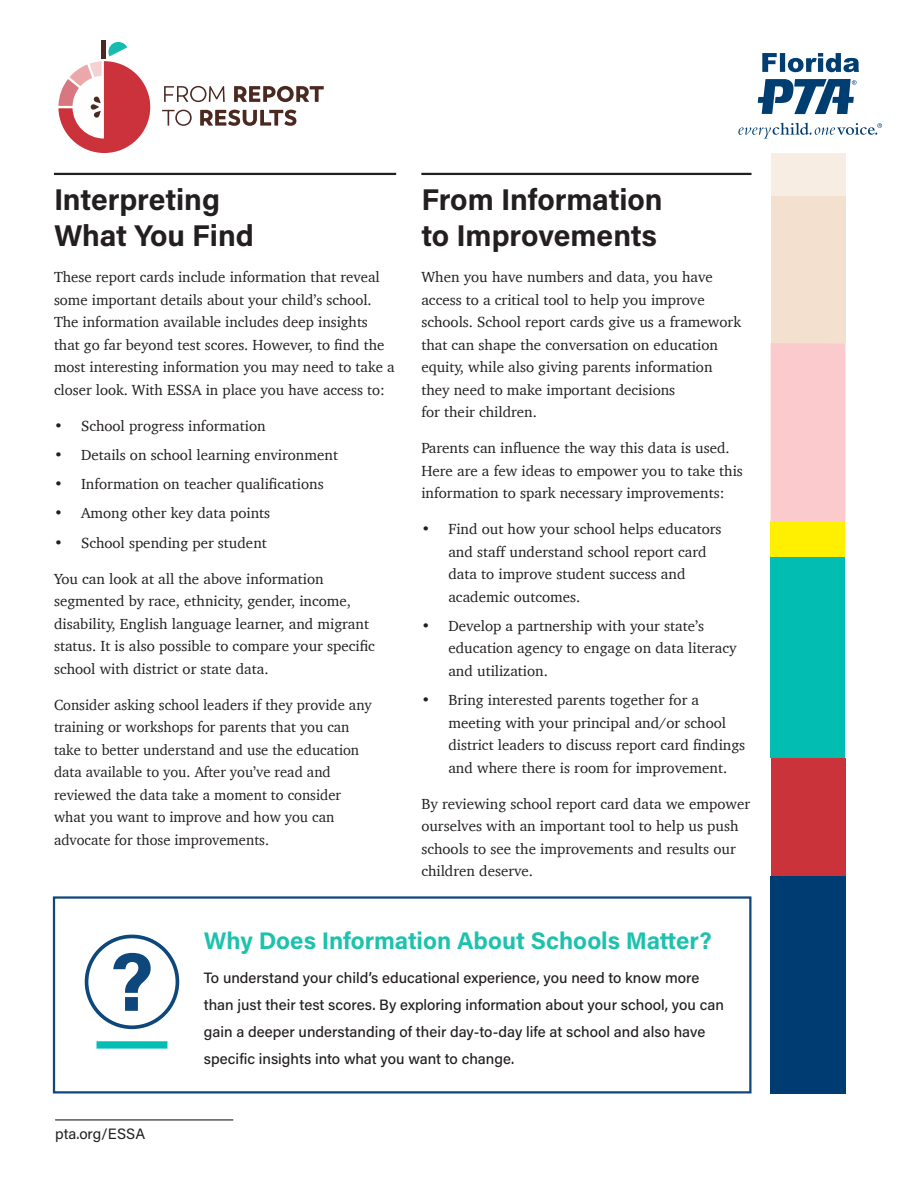
<style>
.page{position:relative;width:918px;height:1188px;background:#fff}
.page>*{position:absolute;margin:0;border:0;box-sizing:border-box;transform-origin:0 0}
.t1{font:700 30px/36px "Acumin Pro";letter-spacing:-.005em;color:#231f20}
.t2{font:700 24px "Acumin Pro";color:#1cc2ad}
.t3{font:15px/22.5px "Charter";color:#231f20}
.t4{font:500 15px/27px "Acumin Pro";color:#231f20}
.t5{font:15px "Acumin Pro";color:#231f20}
</style>
<div class="page">
<hr style="left:54px;top:173px;width:342px;height:2px;background:#231f20">
<hr style="left:421px;top:173px;width:331px;height:2px;background:#231f20">
<svg style="left:164px;top:86px;width:61px;height:16px"></svg>
<svg style="left:234px;top:86px;width:90px;height:16px"></svg>
<svg style="left:162px;top:110px;width:30px;height:16px"></svg>
<svg style="left:200px;top:110px;width:96px;height:16px"></svg>
<hr style="left:102px;top:40px;width:4px;height:19px;background:#4b2921">
<svg style="left:58px;top:41px;width:92px;height:112px"></svg>
<div style="left:53px;top:896px;width:699px;height:198px;border:2px solid #0d477c"></div>
<hr style="left:55px;top:1119px;width:178px;height:1px;background:#231f20">
<div style="left:771px;top:153px;width:75px;height:44px;background:#f8ede3"></div>
<div style="left:771px;top:197px;width:75px;height:146px;background:#f3e0cf"></div>
<div style="left:771px;top:343px;width:74px;height:178px;background:#facacc"></div>
<div style="left:771px;top:521px;width:74px;height:36px;background:#ffef00"></div>
<div style="left:771px;top:557px;width:74px;height:201px;background:#02beb2"></div>
<div style="left:771px;top:758px;width:75px;height:118px;background:#cb333b"></div>
<div style="left:771px;top:876px;width:75px;height:218px;background:#003c71"></div>
<svg style="left:738px;top:123px;width:144px;height:16px"></svg>
<svg style="left:758px;top:79px;width:99px;height:35px"></svg>
<svg style="left:762px;top:53px;width:97px;height:19px"></svg>
<svg style="left:113px;top:953px;width:38px;height:58px"></svg>
<div style="left:85px;top:935px;width:94px;height:94px;border:4px solid #0d477c;border-radius:50%"></div>
<div style="left:97px;top:1041px;width:70px;height:8px;background:#03bfb3"></div>
<h1 class="t1" style="left:54px;top:180px;width:201px">Interpreting<br>What You Find</h1>
<p class="t3" style="left:54px;top:266px;width:342px">These report cards include information that reveal some important details about your child’s school.<br>The information available includes deep insights that go far beyond test scores. However, to find the most interesting information you may need to take a closer look. With ESSA in place you have access to:</p>
<p class="t3" style="left:54px;top:414px;width:213px">• School progress information</p>
<p class="t3" style="left:54px;top:443px;width:286px">• Details on school learning environment</p>
<p class="t3" style="left:54px;top:473px;width:271px">• Information on teacher qualifications</p>
<p class="t3" style="left:54px;top:502px;width:218px">• Among other key data points</p>
<p class="t3" style="left:54px;top:531px;width:214px">• School spending per student</p>
<p class="t3" style="left:54px;top:567px;width:322px">You can look at all the above information segmented by race, ethnicity, gender, income, disability, English language learner, and migrant status. It is also possible to compare your specific school with district or state data.</p>
<p class="t3" style="left:54px;top:693px;width:319px">Consider asking school leaders if they provide any training or workshops for parents that you can take to better understand and use the education data available to you. After you’ve read and reviewed the data take a moment to consider what you want to improve and how you can advocate for those improvements.</p>
<h1 class="t1" style="left:421px;top:180px;width:243px">From Information to Improvements</h1>
<p class="t3" style="left:421px;top:266px;width:321px">When you have numbers and data, you have access to a critical tool to help you improve schools. School report cards give us a framework that can shape the conversation on education equity, while also giving parents information they need to make important decisions<br>for their children.</p>
<p class="t3" style="left:421px;top:437px;width:323px">Parents can influence the way this data is used.<br>Here are a few ideas to empower you to take this information to spark necessary improvements:</p>
<p class="t3" style="left:448px;top:518px;width:275px;text-indent:-27px">• Find out how your school helps educators and staff understand school report card data to improve student success and academic outcomes.</p>
<p class="t3" style="left:448px;top:614px;width:290px;text-indent:-27px">• Develop a partnership with your state’s education agency to engage on data literacy and utilization.</p>
<p class="t3" style="left:448px;top:689px;width:298px;text-indent:-27px">• Bring interested parents together for a meeting with your principal and/or school district leaders to discuss report card findings and where there is room for improvement.</p>
<p class="t3" style="left:421px;top:792px;width:330px">By reviewing school report card data we empower ourselves with an important tool to help us push schools to see the improvements and results our children deserve.</p>
<p class="t5" style="left:55px;top:1123px;width:92px">pta.org/ESSA</p>
<h2 class="t2" style="left:204px;top:924px;width:509px">Why Does Information About Schools Matter?</h2>
<p class="t4" style="left:204px;top:964px;width:522px">To understand your child’s educational experience, you need to know more than just their test scores. By exploring information about your school, you can gain a deeper understanding of their day-to-day life at school and also have specific insights into what you want to change.</p>
</div>
